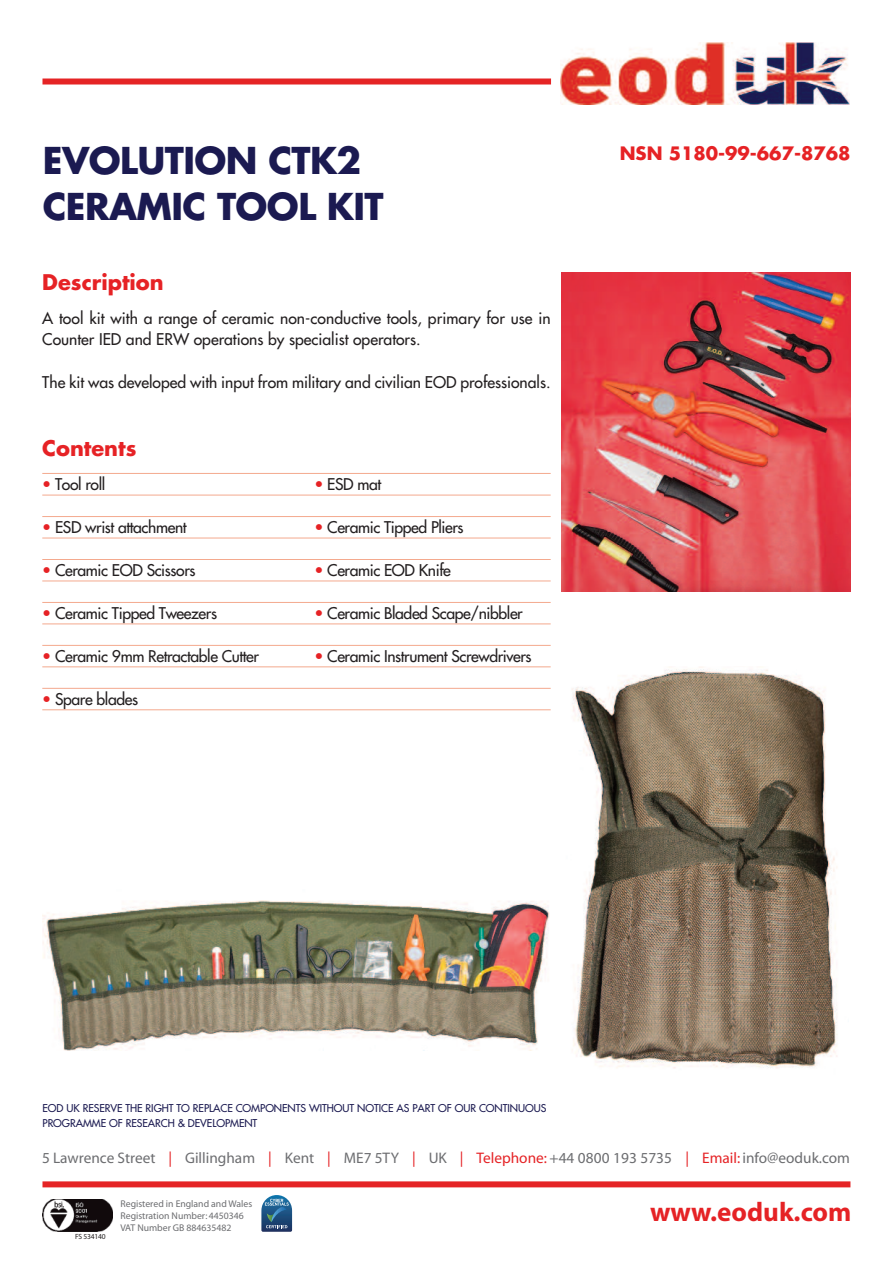
<style>
.page{position:relative;width:893px;height:1263px;background:#fff}
.page>*{position:absolute;margin:0;border:0;box-sizing:border-box;transform-origin:0 0}
.t1{font:700 36px/45.3px "Futura";letter-spacing:-.015em;color:#1b1a51}
.t2{font:700 27px "Myriad";color:#e52225}
.t3{font:700 21px "Futura";color:#e62225}
.t4{font:700 18px "Futura";color:#e62225}
.t5{font:15.75px "Futura";letter-spacing:-.025em;color:#231f20}
.t6{font:15.75px/21.5px "Futura";letter-spacing:.005em;color:#231f20}
.t7{font:15.75px "Futura";color:#231f20}
.t8{font:15.3px "Myriad";color:#6c6d70}
.t9{font:10.5px/14.2px "Futura";letter-spacing:-.005em;color:#1b1a51}
.t10{font:9.75px/11.7px "Myriad";color:#6c6d70}
.t11{font:7.5px "Myriad";letter-spacing:-.025em;color:#231f20}
.s1{color:#e62225}
.s2{color:#e52225}
</style>
<div class="page">
<img style="left:561px;top:42px;width:288px;height:62px">
<div style="left:42px;top:1181px;width:808px;height:6px;background:#e52425"></div>
<div style="left:42px;top:78px;width:509px;height:6px;background:#e52425"></div>
<img style="left:42px;top:1199px;width:70px;height:32px">
<svg style="left:261px;top:1195px;width:31px;height:37px"></svg>
<hr style="left:42px;top:473px;width:509px;height:1px;background:#f4a98e">
<hr style="left:42px;top:495px;width:509px;height:1px;background:#f4a98e">
<hr style="left:42px;top:516px;width:509px;height:1px;background:#f4a98e">
<hr style="left:42px;top:538px;width:509px;height:1px;background:#f4a98e">
<hr style="left:42px;top:559px;width:509px;height:1px;background:#f4a98e">
<hr style="left:42px;top:581px;width:509px;height:1px;background:#f4a98e">
<hr style="left:42px;top:602px;width:509px;height:1px;background:#f4a98e">
<hr style="left:42px;top:623px;width:509px;height:1px;background:#f4a98e">
<hr style="left:42px;top:645px;width:509px;height:1px;background:#f4a98e">
<hr style="left:42px;top:666px;width:509px;height:1px;background:#f4a98e">
<hr style="left:42px;top:688px;width:509px;height:1px;background:#f4a98e">
<hr style="left:42px;top:709px;width:509px;height:1px;background:#f4a98e">
<img style="left:561px;top:272px;width:289px;height:319px">
<img style="left:572px;top:667px;width:266px;height:402px">
<img style="left:42px;top:900px;width:508px;height:151px">
<h1 class="t1" style="left:43px;top:138px;width:343px">EVOLUTION CTK2<br>CERAMIC TOOL KIT</h1>
<h3 class="t3" style="left:42px;top:268px;width:123px">Description</h3>
<p class="t6" style="left:42px;top:307px;width:510px">A tool kit with a range of ceramic non-conductive tools, primary for use in<br>Counter IED and ERW operations by specialist operators.</p>
<p class="t7" style="left:42px;top:372px;width:510px">The kit was developed with input from military and civilian EOD professionals.</p>
<h3 class="t3" style="left:42px;top:434px;width:96px">Contents</h3>
<p class="t5" style="left:42px;top:475px;width:64px"><span class="s1">•</span> Tool roll</p>
<p class="t5" style="left:314px;top:475px;width:68px"><span class="s1">•</span> ESD mat</p>
<p class="t5" style="left:42px;top:518px;width:146px"><span class="s1">•</span> ESD wrist attachment</p>
<p class="t5" style="left:314px;top:518px;width:151px"><span class="s1">•</span> Ceramic Tipped Pliers</p>
<p class="t5" style="left:42px;top:561px;width:155px"><span class="s1">•</span> Ceramic EOD Scissors</p>
<p class="t5" style="left:314px;top:561px;width:138px"><span class="s1">•</span> Ceramic EOD Knife</p>
<p class="t5" style="left:42px;top:604px;width:176px"><span class="s1">•</span> Ceramic Tipped Tweezers</p>
<p class="t5" style="left:314px;top:604px;width:210px"><span class="s1">•</span> Ceramic Bladed Scape/nibbler</p>
<p class="t5" style="left:42px;top:647px;width:218px"><span class="s1">•</span> Ceramic 9mm Retractable Cutter</p>
<p class="t5" style="left:314px;top:647px;width:219px"><span class="s1">•</span> Ceramic Instrument Screwdrivers</p>
<p class="t5" style="left:42px;top:689px;width:97px"><span class="s1">•</span> Spare blades</p>
<p class="t4" style="left:620px;top:141px;width:232px">NSN 5180-99-667-8768</p>
<p class="t9" style="left:43px;top:1101px;width:505px">EOD UK RESERVE THE RIGHT TO REPLACE COMPONENTS WITHOUT NOTICE AS PART OF OUR CONTINUOUS<br>PROGRAMME OF RESEARCH &amp; DEVELOPMENT</p>
<p class="t8" style="left:42px;top:1152px;width:809px">5 Lawrence Street <span class="s2">|</span> Gillingham <span class="s2">|</span> Kent <span class="s2">|</span> ME7 5TY <span class="s2">|</span> UK <span class="s2">| Telephone:</span> +44 0800 193 5735 <span class="s2">| Email:</span> info@eoduk.com</p>
<h2 class="t2" style="left:650px;top:1201px;width:203px">www.eoduk.com</h2>
<p class="t10" style="left:121px;top:1199px;width:133px">Registered in England and Wales<br>Registration Number: 4450346<br>VAT Number GB 884635482</p>
<p class="t11" style="left:75px;top:1234px;width:32px">FS 534140</p>
</div>
